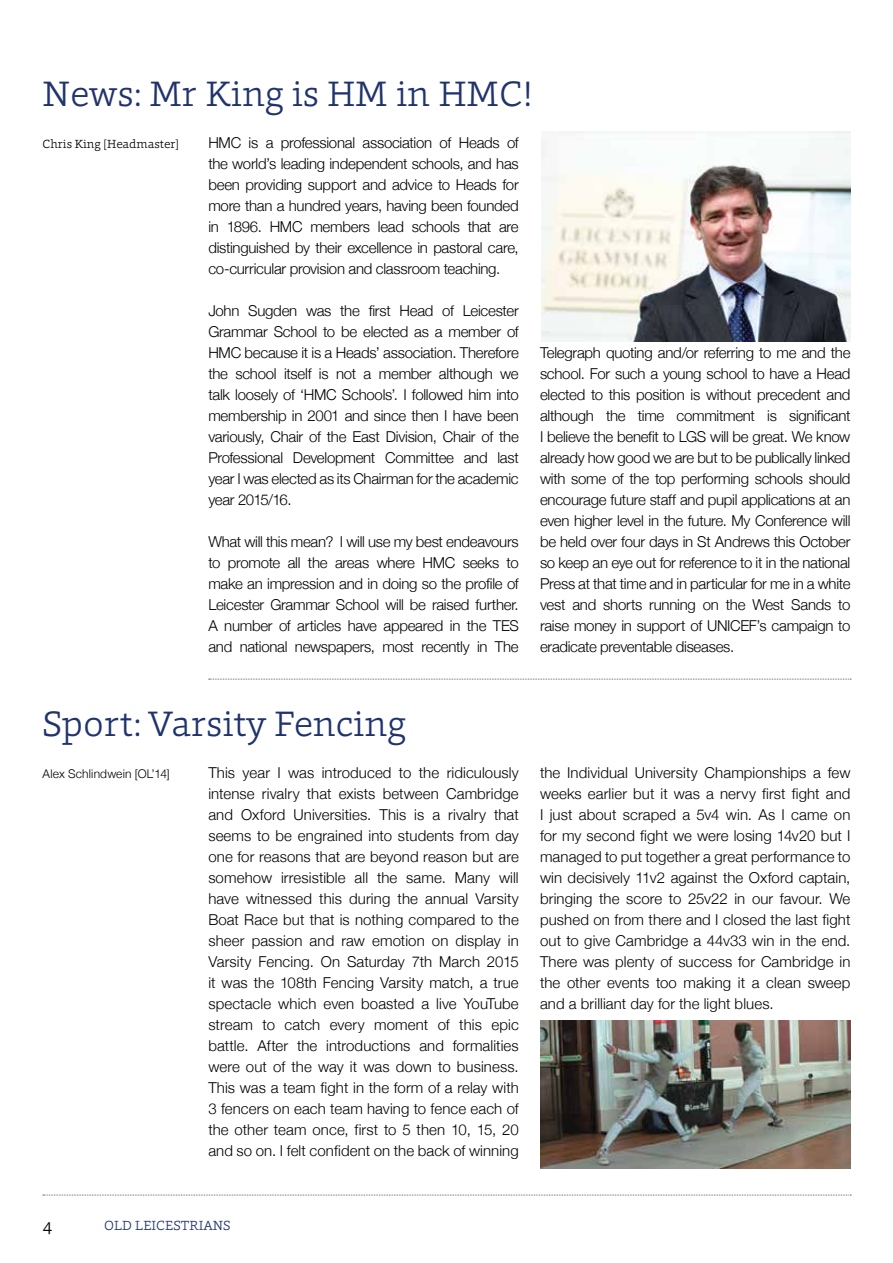
<style>
.page{position:relative;width:893px;height:1263px;background:#fff}
.page>*{position:absolute;margin:0;border:0;box-sizing:border-box;transform-origin:0 0}
.t1{font:300 36px "Foro";color:#20336c}
.t2{font:300 18px "Foro";color:#000}
.t3{font:300 15px/21px "Helvetica Neue";letter-spacing:-.015em;color:#000;text-align:justify}
.t4{font:300 13.5px "Foro";color:#20336c}
.t5{font:300 12px "Helvetica Neue";letter-spacing:.015em;color:#000}
.t6{font:300 12px "Foro";color:#000}
</style>
<div class="page">
<svg style="left:43px;top:1195px;width:808px;height:1px"></svg>
<img style="left:540px;top:1020px;width:310px;height:148px">
<svg style="left:209px;top:679px;width:642px;height:1px"></svg>
<img style="left:541px;top:132px;width:309px;height:210px">
<h1 class="t1" style="left:43px;top:70px;width:491px">News: Mr King is HM in HMC!</h1>
<p class="t6" style="left:43px;top:136px;width:138px">Chris King [Headmaster]</p>
<p class="t3" style="left:208px;top:131px;width:312px">HMC is a professional association of Heads of the world’s leading independent schools, and has been providing support and advice to Heads for more than a hundred years, having been founded in 1896. HMC members lead schools that are distinguished by their excellence in pastoral care, co-curricular provision and classroom teaching.</p>
<p class="t3" style="left:208px;top:299px;width:312px">John Sugden was the first Head of Leicester Grammar School to be elected as a member of HMC because it is a Heads’ association. Therefore the school itself is not a member although we talk loosely of ‘HMC Schools’. I followed him into membership in 2001 and since then I have been variously, Chair of the East Division, Chair of the Professional Development Committee and last year I was elected as its Chairman for the academic year 2015/16.</p>
<p class="t3" style="left:208px;top:530px;width:312px">What will this mean? I will use my best endeavours to promote all the areas where HMC seeks to make an impression and in doing so the profile of Leicester Grammar School will be raised further.<br>A number of articles have appeared in the TES and national newspapers, most recently in The</p>
<p class="t3" style="left:540px;top:341px;width:312px">Telegraph quoting and/or referring to me and the school. For such a young school to have a Head elected to this position is without precedent and although the time commitment is significant I believe the benefit to LGS will be great. We know already how good we are but to be publically linked with some of the top performing schools should encourage future staff and pupil applications at an even higher level in the future. My Conference will be held over four days in St Andrews this October so keep an eye out for reference to it in the national Press at that time and in particular for me in a white vest and shorts running on the West Sands to raise money in support of UNICEF’s campaign to eradicate preventable diseases.</p>
<h1 class="t1" style="left:43px;top:700px;width:365px">Sport: Varsity Fencing</h1>
<p class="t5" style="left:43px;top:764px;width:129px">Alex Schlindwein [OL’14]</p>
<p class="t3" style="left:208px;top:761px;width:312px">This year I was introduced to the ridiculously intense rivalry that exists between Cambridge and Oxford Universities. This is a rivalry that seems to be engrained into students from day one for reasons that are beyond reason but are somehow irresistible all the same. Many will have witnessed this during the annual Varsity Boat Race but that is nothing compared to the sheer passion and raw emotion on display in Varsity Fencing. On Saturday 7th March 2015 it was the 108th Fencing Varsity match, a true spectacle which even boasted a live YouTube stream to catch every moment of this epic battle. After the introductions and formalities were out of the way it was down to business.<br>This was a team fight in the form of a relay with 3 fencers on each team having to fence each of the other team once, first to 5 then 10, 15, 20 and so on. I felt confident on the back of winning</p>
<p class="t3" style="left:540px;top:761px;width:312px">the Individual University Championships a few weeks earlier but it was a nervy first fight and I just about scraped a 5v4 win. As I came on for my second fight we were losing 14v20 but I managed to put together a great performance to win decisively 11v2 against the Oxford captain, bringing the score to 25v22 in our favour. We pushed on from there and I closed the last fight out to give Cambridge a 44v33 win in the end.<br>There was plenty of success for Cambridge in the other events too making it a clean sweep and a brilliant day for the light blues.</p>
<p class="t2" style="left:43px;top:1216px;width:11px">4</p>
<p class="t4" style="left:104px;top:1217px;width:128px">OLD LEICESTRIANS</p>
</div>
